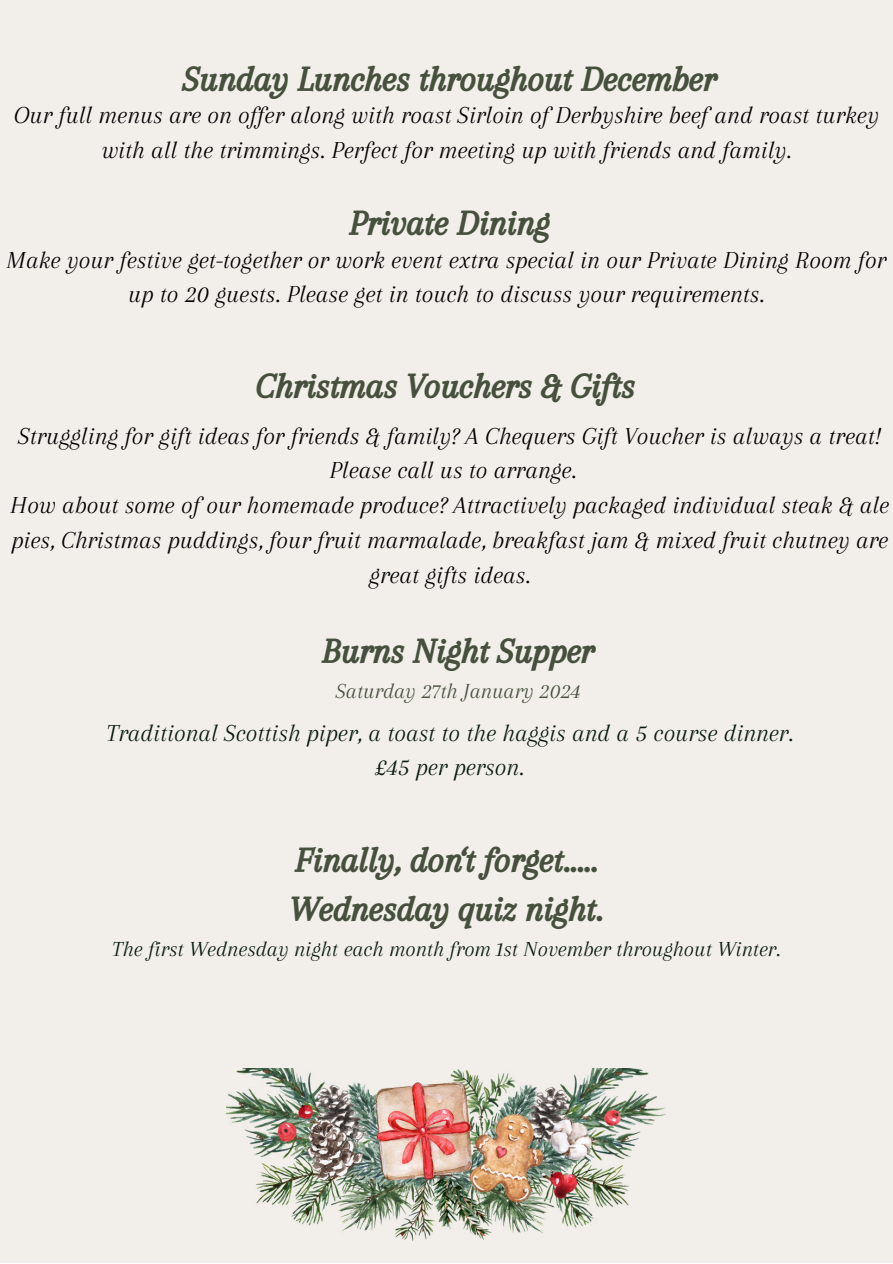
<style>
.page{position:relative;width:893px;height:1264px;background:#fff}
.page>*{position:absolute;margin:0;border:0;box-sizing:border-box;transform-origin:0 0}
.t1{font:35.7px/49.5px "CA Generated";color:#46503d}
.t2{font:italic 25.35px/34.8px "Arapey";color:#000;text-align:center}
.t3{font:italic 25.35px/34.8px "Arapey";color:#091a0e;text-align:center}
.t4{font:italic 22.2px "Arapey";color:#091a0e}
.t5{font:italic 22.2px "Arapey";color:#46503d}
</style>
<div class="page">
<div style="left:0;top:0;width:892px;height:1262px;background:#f2efeb"></div>
<img style="left:227px;top:1068px;width:438px;height:172px">
<h1 class="t1" style="left:183px;top:54px;width:534px">Sunday Lunches throughout December</h1>
<p class="t2" style="left:14px;top:98px;width:866px">Our full menus are on offer along with roast Sirloin of Derbyshire beef and roast turkey with all the trimmings. Perfect for meeting up with friends and family.</p>
<h1 class="t1" style="left:349px;top:198px;width:202px">Private Dining</h1>
<p class="t2" style="left:7px;top:242px;width:880px">Make your festive get-together or work event extra special in our Private Dining Room for up to 20 guests. Please get in touch to discuss your requirements.</p>
<h1 class="t1" style="left:256px;top:361px;width:380px">Christmas Vouchers &amp; Gifts</h1>
<p class="t2" style="left:10px;top:418px;width:880px">Struggling for gift ideas for friends &amp; family? A Chequers Gift Voucher is always a treat!<br>Please call us to arrange.<br>How about some of our homemade produce? Attractively packaged individual steak &amp; ale pies, Christmas puddings, four fruit marmalade, breakfast jam &amp; mixed fruit chutney are great gifts ideas.</p>
<h1 class="t1" style="left:322px;top:626px;width:273px">Burns Night Supper</h1>
<p class="t5" style="left:336px;top:679px;width:246px">Saturday 27th January 2024</p>
<p class="t3" style="left:106px;top:715px;width:688px">Traditional Scottish piper, a toast to the haggis and a 5 course dinner. £45 per person.</p>
<h1 class="t1" style="left:290px;top:834px;width:314px">Finally, don‘t forget.....<br>Wednesday quiz night.</h1>
<p class="t4" style="left:112px;top:936px;width:669px">The first Wednesday night each month from 1st November throughout Winter.</p>
</div>
